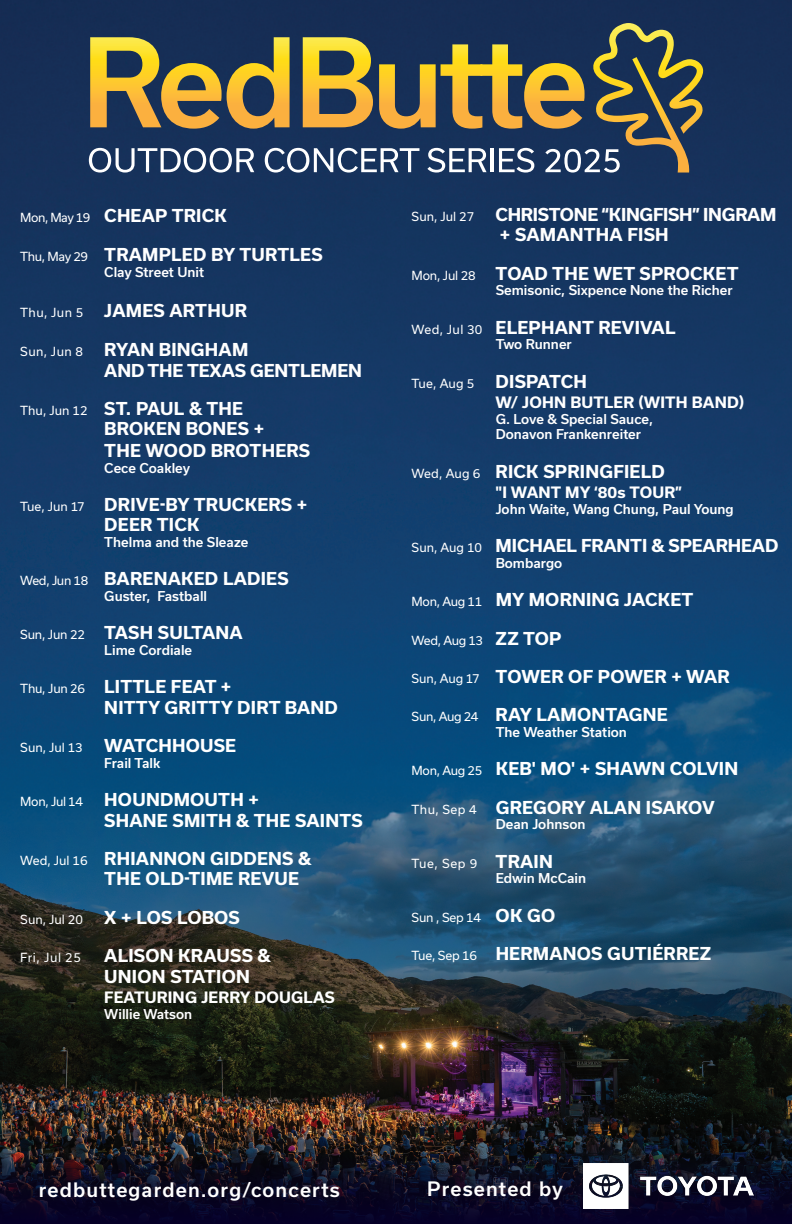
<style>
.page{position:relative;width:792px;height:1224px;background:#fff}
.page>*{position:absolute;margin:0;border:0;box-sizing:border-box;transform-origin:0 0}
.t1{font:500 19px "Usual";letter-spacing:.06em;color:#fff}
.t2{font:700 17px/20.4px "Usual";letter-spacing:.015em;color:#fff}
.t3{font:700 17px/20.4px "Usual";letter-spacing:-.005em;color:#fff}
.t4{font:700 17px/20.4px "Usual";letter-spacing:-.015em;color:#fff}
.t5{font:700 15px "Usual";letter-spacing:.015em;color:#fff}
.t6{font:500 13px/15.6px "Usual";color:#fff}
.t7{font:12px "Usual";color:#fff}
.s1{font-weight:400;font-size:12px}
.s2{font-weight:700;font-size:17px}
</style>
<div class="page">
<img style="left:0;top:0;width:792px;height:1139px">
<svg style="left:0;top:1139px;width:792px;height:85px;background:#110e22"></svg>
<div style="left:563px;top:1130px;width:208px;height:87px;background:#1a2d44;opacity:.34"></div>
<img style="left:584px;top:1163px;width:169px;height:45px">
<div style="left:408px;top:1149px;width:173px;height:57px;background:#1a2d44;opacity:.34"></div>
<svg style="left:89px;top:25px;width:616px;height:148px;background:#5e6156"></svg>
<p class="t2" style="left:20px;top:205px;width:208px"><span class="s1">Mon, May 19</span> CHEAP TRICK</p>
<p class="t2" style="left:20px;top:245px;width:304px"><span class="s1">Thu, May 29</span> TRAMPLED BY TURTLES</p>
<p class="t6" style="left:104px;top:264px;width:101px">Clay Street Unit</p>
<p class="t2" style="left:20px;top:300px;width:228px"><span class="s1">Thu, Jun 5</span> JAMES ARTHUR</p>
<p class="t7" style="left:20px;top:345px;width:64px">Sun, Jun 8</p>
<p class="t3" style="left:104px;top:340px;width:259px">RYAN BINGHAM<br>AND THE TEXAS GENTLEMEN</p>
<p class="t2" style="left:104px;top:398px;width:207px;line-height:21px;text-indent:-84px"><span class="s1">Thu, Jun 12</span> ST. PAUL &amp; THE<br>BROKEN BONES +<br>THE WOOD BROTHERS</p>
<p class="t6" style="left:104px;top:460px;width:87px">Cece Coakley</p>
<p class="t2" style="left:104px;top:494px;width:205px;text-indent:-84px"><span class="s1">Tue, Jun 17</span> DRIVE-BY TRUCKERS +<br>DEER TICK</p>
<p class="t6" style="left:104px;top:534px;width:145px">Thelma and the Sleaze</p>
<p class="t2" style="left:20px;top:569px;width:270px"><span class="s1">Wed, Jun 18</span> BARENAKED LADIES</p>
<p class="t6" style="left:104px;top:588px;width:104px">Guster, Fastball</p>
<p class="t2" style="left:20px;top:623px;width:224px"><span class="s1">Sun, Jun 22</span> TASH SULTANA</p>
<p class="t6" style="left:104px;top:642px;width:89px">Lime Cordiale</p>
<p class="t2" style="left:104px;top:677px;width:235px;text-indent:-84px"><span class="s1">Thu, Jun 26</span> LITTLE FEAT +<br>NITTY GRITTY DIRT BAND</p>
<p class="t7" style="left:20px;top:741px;width:64px">Sun, Jul 13</p>
<p class="t2" style="left:104px;top:736px;width:133px">WATCHHOUSE</p>
<p class="t6" style="left:104px;top:755px;width:58px">Frail Talk</p>
<p class="t7" style="left:20px;top:795px;width:64px">Mon, Jul 14</p>
<p class="t2" style="left:104px;top:790px;width:260px">HOUNDMOUTH +<br>SHANE SMITH &amp; THE SAINTS</p>
<p class="t2" style="left:104px;top:848px;width:209px;text-indent:-84px"><span class="s1">Wed, Jul 16</span> RHIANNON GIDDENS &amp;<br>THE OLD-TIME REVUE</p>
<p class="t7" style="left:20px;top:912px;width:64px">Sun, Jul 20</p>
<p class="t2" style="left:104px;top:907px;width:137px">X + LOS LOBOS</p>
<p class="t7" style="left:20px;top:951px;width:62px">Fri, Jul 25</p>
<p class="t2" style="left:104px;top:946px;width:168px">ALISON KRAUSS &amp;<br>UNION STATION</p>
<p class="t5" style="left:104px;top:989px;width:232px">FEATURING JERRY DOUGLAS</p>
<p class="t6" style="left:104px;top:1006px;width:89px">Willie Watson</p>
<p class="t7" style="left:412px;top:210px;width:64px">Sun, Jul 27</p>
<p class="t4" style="left:496px;top:204px;width:282px">CHRISTONE “KINGFISH” INGRAM + SAMANTHA FISH</p>
<p class="t2" style="left:412px;top:263px;width:328px"><span class="s1">Mon, Jul 28</span> TOAD THE WET SPROCKET</p>
<p class="t6" style="left:496px;top:283px;width:239px">Semisonic, Sixpence None the Richer</p>
<p class="t2" style="left:412px;top:317px;width:265px"><span class="s1">Wed, Jul 30</span> ELEPHANT REVIVAL</p>
<p class="t6" style="left:496px;top:337px;width:78px">Two Runner</p>
<p class="t7" style="left:412px;top:376px;width:64px">Tue, Aug 5</p>
<p class="t2" style="left:496px;top:371px;width:93px">DISPATCH</p>
<p class="t5" style="left:496px;top:394px;width:250px">W/ JOHN BUTLER (WITH BAND)</p>
<p class="t6" style="left:496px;top:411px;width:159px">G. Love &amp; Special Sauce,<br>Donavon Frankenreiter</p>
<p class="t2" style="left:412px;top:461px;width:255px"><span class="s1">Wed, Aug 6</span> RICK SPRINGFIELD</p>
<p class="t5" style="left:496px;top:484px;width:188px">"I WANT MY ‘80s TOUR”</p>
<p class="t6" style="left:496px;top:501px;width:240px">John Waite, Wang Chung, Paul Young</p>
<p class="t3" style="left:412px;top:536px;width:368px"><span class="s1">Sun, Aug 10</span> MICHAEL FRANTI &amp; SPEARHEAD</p>
<p class="t6" style="left:496px;top:555px;width:68px">Bombargo</p>
<p class="t2" style="left:412px;top:590px;width:283px"><span class="s1">Mon, Aug 11</span> MY MORNING JACKET</p>
<p class="t7" style="left:412px;top:633px;width:151px">Wed, Aug 13 <span class="s2">ZZ TOP</span></p>
<p class="t2" style="left:412px;top:666px;width:320px"><span class="s1">Sun, Aug 17</span> TOWER OF POWER + WAR</p>
<p class="t2" style="left:412px;top:705px;width:258px"><span class="s1">Sun, Aug 24</span> RAY LAMONTAGNE</p>
<p class="t6" style="left:496px;top:724px;width:133px">The Weather Station</p>
<p class="t2" style="left:412px;top:759px;width:328px"><span class="s1">Mon, Aug 25</span> KEB' MO' + SHAWN COLVIN</p>
<p class="t2" style="left:412px;top:797px;width:305px"><span class="s1">Thu, Sep 4</span> GREGORY ALAN ISAKOV</p>
<p class="t6" style="left:496px;top:817px;width:91px">Dean Johnson</p>
<p class="t7" style="left:412px;top:856px;width:143px">Tue, Sep 9 <span class="s2">TRAIN</span></p>
<p class="t6" style="left:496px;top:871px;width:92px">Edwin McCain</p>
<p class="t7" style="left:412px;top:910px;width:145px">Sun , Sep 14 <span class="s2">OK GO</span></p>
<p class="t2" style="left:412px;top:944px;width:301px"><span class="s1">Tue, Sep 16</span> HERMANOS GUTIÉRREZ</p>
<p class="t1" style="left:39px;top:1179px;width:303px">redbuttegarden.org/concerts</p>
<p class="t1" style="left:427px;top:1178px;width:137px">Presented by</p>
</div>
